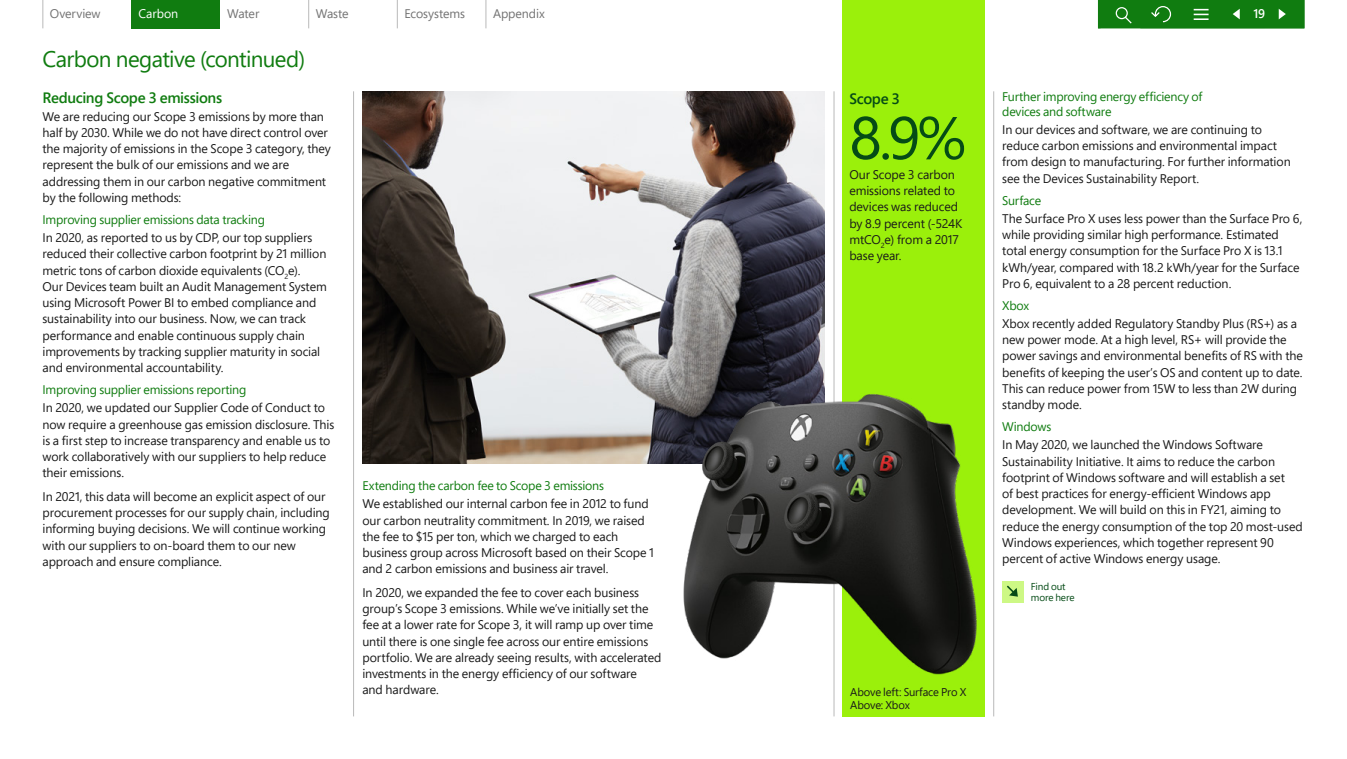
<style>
.page{position:relative;width:1347px;height:759px;background:#fff}
.page>*{position:absolute;margin:0;border:0;box-sizing:border-box;transform-origin:0 0}
.t1{font:60px "Segoe Pro";color:#054b16}
.t2{font:22.5px "Segoe Pro";letter-spacing:-.03em;color:#107c10}
.t3{font:600 15px "Segoe Pro";letter-spacing:-.025em;color:#107c10}
.t4{font:600 15px "Segoe Pro";letter-spacing:-.025em;color:#054b16}
.Formula{font:12.5px/16.2px "Segoe Pro";letter-spacing:-.01em;color:#1a1a1a}
.t5{font:12.5px/15px "Segoe Pro";letter-spacing:-.02em;color:#107c10}
.t6{font:12.5px "Segoe Pro";letter-spacing:-.005em;color:#737373}
.t7{font:12.5px "Segoe Pro";letter-spacing:-.005em;color:#fff}
.t8{font:600 12.5px "Segoe Pro";color:#fff}
.t9{font:11.25px/13.8px "Segoe Pro";letter-spacing:-.01em;color:#1a1a1a}
.t10{font:10px/11.2px "Segoe Pro";letter-spacing:-.01em;color:#054b16}
</style>
<div class="page">
<hr style="left:993px;top:91px;width:1px;height:625px;background:#b9b9b9">
<div style="left:131px;top:0;width:89px;height:28px;background:#107c10"></div>
<svg style="left:308px;top:0;width:1px;height:28px"></svg>
<svg style="left:397px;top:0;width:1px;height:28px"></svg>
<svg style="left:485px;top:0;width:1px;height:28px"></svg>
<svg style="left:43px;top:0;width:1px;height:28px"></svg>
<img style="left:362px;top:91px;width:462px;height:372px">
<hr style="left:833px;top:91px;width:1px;height:625px;background:#b9b9b9">
<hr style="left:353px;top:91px;width:1px;height:625px;background:#b9b9b9">
<div style="left:842px;top:0;width:142px;height:716px;background:#9bf00b"></div>
<img style="left:650px;top:349px;width:360px;height:330px">
<div style="left:1002px;top:580px;width:21px;height:22px;background:#cdf885"></div>
<svg style="left:1007px;top:585px;width:10px;height:11px"></svg>
<svg style="left:1098px;top:0;width:206px;height:29px"></svg>
<p class="t6" style="left:50px;top:5px;width:52px">Overview</p>
<p class="t7" style="left:139px;top:5px;width:41px">Carbon</p>
<p class="t6" style="left:227px;top:5px;width:34px">Water</p>
<p class="t6" style="left:316px;top:5px;width:34px">Waste</p>
<p class="t6" style="left:404px;top:5px;width:62px">Ecosystems</p>
<p class="t6" style="left:493px;top:5px;width:53px">Appendix</p>
<h2 class="t2" style="left:43px;top:43px;width:264px">Carbon negative (continued)</h2>
<h5 class="t3" style="left:43px;top:87px;width:181px">Reducing Scope 3 emissions</h5>
<p class="Formula" style="left:43px;top:108px;width:290px">We are reducing our Scope 3 emissions by more than half by 2030. While we do not have direct control over the majority of emissions in the Scope 3 category, they represent the bulk of our emissions and we are addressing them in our carbon negative commitment by the following methods:</p>
<h6 class="t5" style="left:43px;top:212px;width:224px">Improving supplier emissions data tracking</h6>
<p class="Formula" style="left:43px;top:229px;width:286px">In 2020, as reported to us by CDP, our top suppliers reduced their collective carbon footprint by 21 million metric tons of carbon dioxide equivalents (CO<sub>2</sub>e).<br>Our Devices team built an Audit Management System using Microsoft Power BI to embed compliance and sustainability into our business. Now, we can track performance and enable continuous supply chain improvements by tracking supplier maturity in social and environmental accountability.</p>
<h6 class="t5" style="left:43px;top:382px;width:205px">Improving supplier emissions reporting</h6>
<p class="Formula" style="left:43px;top:399px;width:293px">In 2020, we updated our Supplier Code of Conduct to now require a greenhouse gas emission disclosure. This is a first step to increase transparency and enable us to work collaboratively with our suppliers to help reduce their emissions.</p>
<p class="Formula" style="left:43px;top:487px;width:289px">In 2021, this data will become an explicit aspect of our procurement processes for our supply chain, including informing buying decisions. We will continue working with our suppliers to on-board them to our new approach and ensure compliance.</p>
<h6 class="t5" style="left:362px;top:478px;width:243px">Extending the carbon fee to Scope 3 emissions</h6>
<p class="Formula" style="left:362px;top:495px;width:293px">We established our internal carbon fee in 2012 to fund our carbon neutrality commitment. In 2019, we raised the fee to $15 per ton, which we charged to each business group across Microsoft based on their Scope 1 and 2 carbon emissions and business air travel.</p>
<p class="Formula" style="left:362px;top:583px;width:300px">In 2020, we expanded the fee to cover each business group’s Scope 3 emissions. While we’ve initially set the fee at a lower rate for Scope 3, it will ramp up over time until there is one single fee across our entire emissions portfolio. We are already seeing results, with accelerated investments in the energy efficiency of our software<br>and hardware.</p>
<h6 class="t4" style="left:849px;top:88px;width:52px">Scope 3</h6>
<p class="t1" style="left:849px;top:97px;width:118px">8.9%</p>
<p class="Formula" style="left:849px;top:166px;width:115px">Our Scope 3 carbon emissions related to devices was reduced by 8.9 percent (-524K</p>
<p class="Formula" style="left:849px;top:231px;width:111px">mtCO<sub>2</sub>e) from a 2017</p>
<p class="Formula" style="left:849px;top:247px;width:54px">base year.</p>
<p class="t9" style="left:850px;top:684px;width:118px">Above left: Surface Pro X<br>Above: Xbox</p>
<p class="t8" style="left:1253px;top:5px;width:13px">19</p>
<h6 class="t5" style="left:1002px;top:88px;width:202px">Further improving energy efficiency of devices and software</h6>
<p class="Formula" style="left:1002px;top:121px;width:290px">In our devices and software, we are continuing to reduce carbon emissions and environmental impact from design to manufacturing. For further information see the Devices Sustainability Report.</p>
<h6 class="t5" style="left:1002px;top:192px;width:40px">Surface</h6>
<p class="Formula" style="left:1002px;top:210px;width:302px">The Surface Pro X uses less power than the Surface Pro 6, while providing similar high performance. Estimated total energy consumption for the Surface Pro X is 13.1</p>
<p class="Formula" style="left:1002px;top:258px;width:299px">kWh/year, compared with 18.2 kWh/year for the Surface</p>
<p class="Formula" style="left:1002px;top:275px;width:231px">Pro 6, equivalent to a 28 percent reduction.</p>
<h6 class="t5" style="left:1002px;top:297px;width:28px">Xbox</h6>
<p class="Formula" style="left:1002px;top:315px;width:302px">Xbox recently added Regulatory Standby Plus (RS+) as a new power mode. At a high level, RS+ will provide the power savings and environmental benefits of RS with the benefits of keeping the user’s OS and content up to date.<br>This can reduce power from 15W to less than 2W during standby mode.</p>
<h6 class="t5" style="left:1002px;top:419px;width:50px">Windows</h6>
<p class="Formula" style="left:1002px;top:436px;width:302px">In May 2020, we launched the Windows Software Sustainability Initiative. It aims to reduce the carbon footprint of Windows software and will establish a set<br>of best practices for energy-efficient Windows app development. We will build on this in FY21, aiming to reduce the energy consumption of the top 20 most-used Windows experiences, which together represent 90 percent of active Windows energy usage.</p>
<p class="t10" style="left:1031px;top:580px;width:45px">Find out more here</p>
</div>
